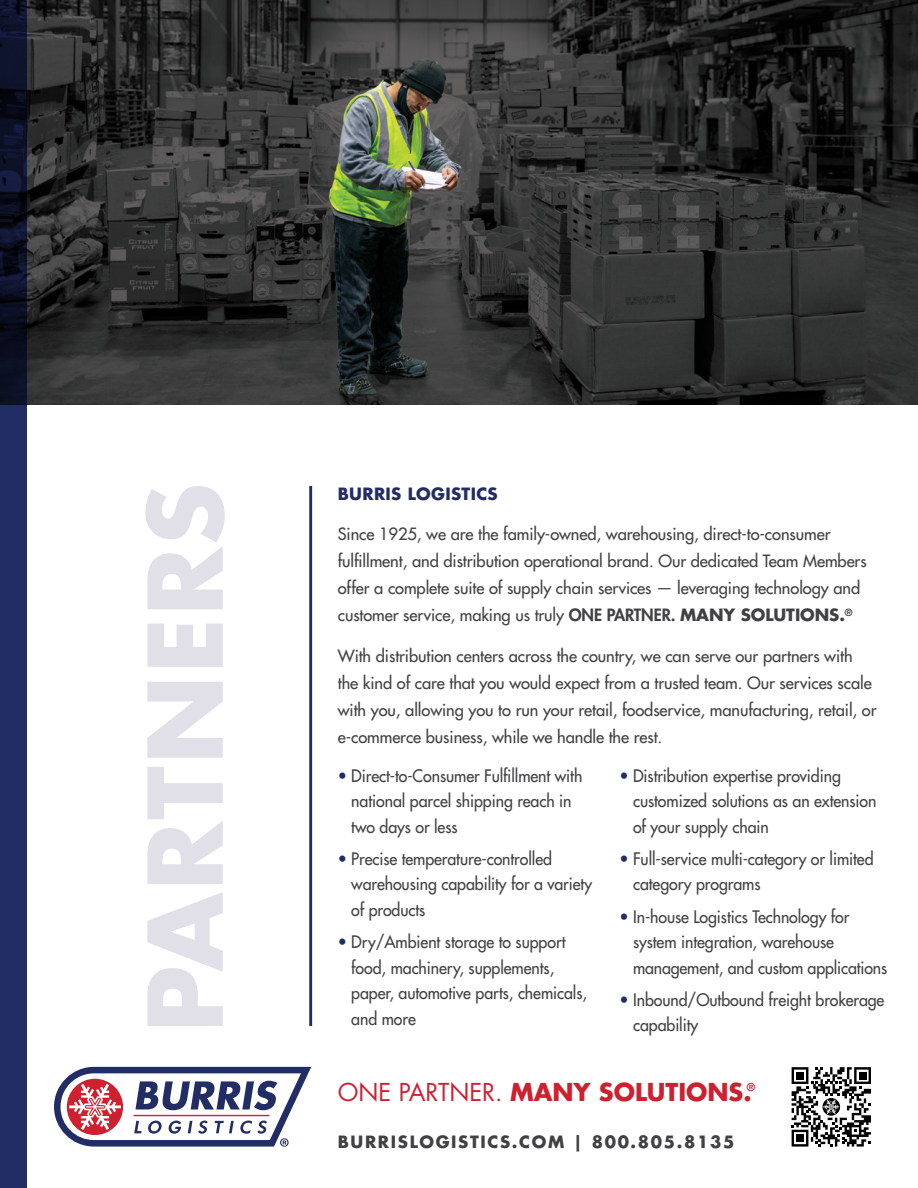
<style>
.page{position:relative;width:918px;height:1188px;background:#fff}
.page>*{position:absolute;margin:0;border:0;box-sizing:border-box;transform-origin:0 0}
.t1{font:700 24px "Futura Std";color:#ce202f}
.t2{font:500 16.8px/25.5px "Futura Std";letter-spacing:-.005em;color:#414042;scale:.95 1}
.t3{font:500 16.5px/27px "Futura Std";letter-spacing:-.005em;color:#414042}
.t4{font:700 16.5px "Futura Std";letter-spacing:.1em;color:#414042}
.t5{font:700 16.5px "Futura Std";letter-spacing:.02em;color:#222d65}
.t6{font:700 10.5px "Futura Std";color:#ce202f}
.s1{font-weight:800}
.s2{font-weight:700}
.s3{color:#222d65}
.s4{font-weight:400}
</style>
<div class="page">
<img style="left:27px;top:0;width:891px;height:405px">
<svg style="left:792px;top:1067px;width:79px;height:80px"></svg>
<hr style="left:309px;top:486px;width:3px;height:540px;background:#222d65">
<svg style="left:145px;top:486px;width:80px;height:540px"></svg>
<svg style="left:54px;top:1067px;width:257px;height:80px"></svg>
<hr style="left:134px;top:1115px;width:135px;height:1px;background:#ce202f">
<svg style="left:0;top:0;width:27px;height:1188px;background:#1a234f"></svg>
<p class="t5" style="left:338px;top:482px;width:161px">BURRIS LOGISTICS</p>
<p class="t3" style="left:338px;top:521px;width:530px">Since 1925, we are the family-owned, warehousing, direct-to-consumer fulfillment, and distribution operational brand. Our dedicated Team Members offer a complete suite of supply chain services — leveraging technology and customer service, making us truly <span class="s1">ONE PARTNER.</span> <span class="s2">MANY SOLUTIONS.</span><sup>®</sup></p>
<p class="t3" style="left:338px;top:642px;width:540px">With distribution centers across the country, we can serve our partners with the kind of care that you would expect from a trusted team. Our services scale with you, allowing you to run your retail, foodservice, manufacturing, retail, or e-commerce business, while we handle the rest.</p>
<p class="t2" style="left:351px;top:763px;width:245px;text-indent:-13px"><span class="s3">•</span> Direct-to-Consumer Fulfillment with national parcel shipping reach in two days or less</p>
<p class="t2" style="left:351px;top:846px;width:255px;text-indent:-13px"><span class="s3">•</span> Precise temperature-controlled warehousing capability for a variety of products</p>
<p class="t2" style="left:351px;top:929px;width:250px;text-indent:-13px"><span class="s3">•</span> Dry/Ambient storage to support food, machinery, supplements, paper, automotive parts, chemicals, and more</p>
<p class="t2" style="left:633px;top:763px;width:258px;text-indent:-13px"><span class="s3">•</span> Distribution expertise providing customized solutions as an extension of your supply chain</p>
<p class="t2" style="left:633px;top:846px;width:255px;text-indent:-13px"><span class="s3">•</span> Full-service multi-category or limited category programs</p>
<p class="t2" style="left:633px;top:904px;width:269px;text-indent:-13px"><span class="s3">•</span> In-house Logistics Technology for system integration, warehouse management, and custom applications</p>
<p class="t2" style="left:633px;top:987px;width:266px;text-indent:-13px"><span class="s3">•</span> Inbound/Outbound freight brokerage capability</p>
<h1 class="t1" style="left:338px;top:1076px;width:415px"><span class="s4">ONE PARTNER.</span> MANY SOLUTIONS.</h1>
<p class="t6" style="left:747px;top:1080px;width:10px">®</p>
<p class="t4" style="left:338px;top:1130px;width:398px">BURRISLOGISTICS.COM | 800.805.8135</p>
</div>
